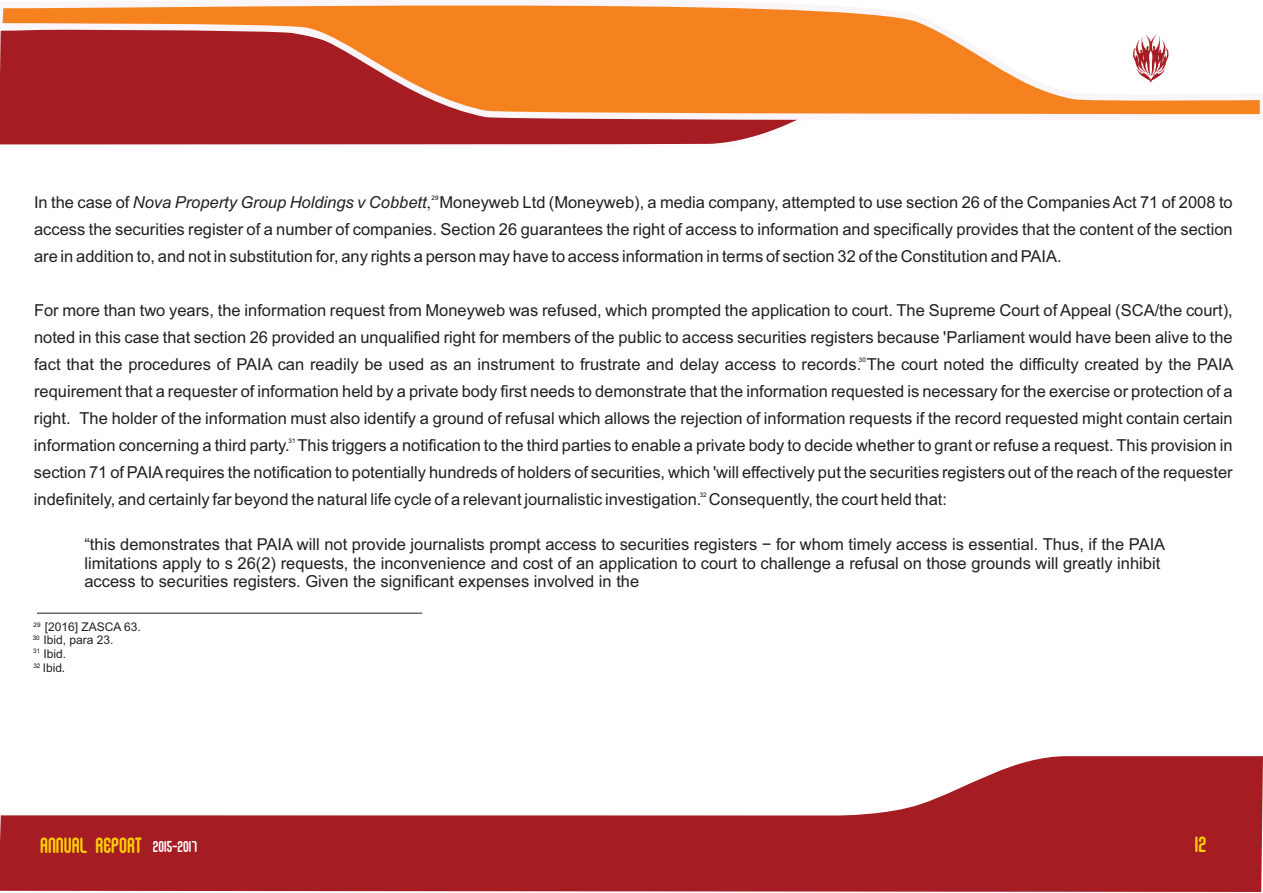
<style>
.page{position:relative;width:1263px;height:893px;background:#fff}
.page>*{position:absolute;margin:0;border:0;box-sizing:border-box;transform-origin:0 0}
.t1{font:21px "False Positive Round BRK";color:#fdcd07}
.t2{font:16.5px/27px "Arial";color:#231f20;text-align:justify}
.t3{font:12px/13.6px "Arial";color:#231f20}
.t4{font:6.3px/12.5px "Arial";color:#030506}
.s1{font-style:italic}
.s2{font-family:"Times New Roman"}
.s3{font-family:"Cambria"}
.s4{font-size:15px;color:#fffbfd}
</style>
<div class="page">
<svg style="left:0;top:756px;width:1263px;height:136px;fill:#a51c22"></svg>
<svg style="left:0;top:5px;width:1260px;height:140px"></svg>
<hr style="left:37px;top:613px;width:385px;height:1px;background:#231f20">
<p class="t2" style="left:34px;top:190px;width:1200px">In the case of <span class="s1">Nova Property Group Holdings v Cobbett</span><span class="s2">,</span> Moneyweb Ltd (Moneyweb), a media company, attempted to use section 26 of the Companies Act 71 of 2008 to access the securities register of a number of companies. Section 26 guarantees the right of access to information and specifically provides that the content of the section are in addition to, and not in substitution for, any rights a person may have to access information in terms of section 32 of the Constitution andPAIA.</p>
<p class="t2" style="left:34px;top:298px;width:1201px">For more than two years, the information request from Moneyweb was refused, which prompted the application to court. The Supreme Court of Appeal (SCA/the court), noted in this case that section 26 provided an unqualified right for members of the public to access securities registers because 'Parliament would have been alive to the fact that the procedures of PAIA can readily be used as an instrument to frustrate and delay access to records. The court noted the difficulty created by the PAIA requirement that a requester of information held by a private body first needs to demonstrate that the information requested is necessary for the exercise or protection of a right. The holder of the information must also identify a ground of refusal which allows the rejection of information requests if the record requested might contain certain information concerning a third party. This triggers a notification to the third parties to enable a private body to decide whether to grant or refuse a request. This provision in section 71 of PAIArequires the notification to potentially hundreds of holders of securities, which 'will effectively put the securities registers out of the reach of the requester indefinitely, and certainly far beyond the natural life cycle of a relevant journalistic investigation. Consequently, the court held that:</p>
<p class="t2" style="left:84px;top:537px;width:1082px;line-height:18.5px;text-align:left">“this demonstrates that PAIA will not provide journalists prompt access to securities registers − for whom timely access is essential. Thus, if the PAIA limitations apply to s 26(2) requests, the inconvenience and cost of an application to court to challenge a refusal on those grounds will greatly inhibit access to securities registers. Given the significant expenses involved in the</p>
<p class="t3" style="left:43px;top:621px;width:100px">[2016] ZASCA 63.<br>Ibid, para 23.<br>Ibid.<br>Ibid<span class="s3">.</span></p>
<p class="t4" style="left:432px;top:192px;width:8px">29</p>
<p class="t4" style="left:859px;top:354px;width:8px">30</p>
<p class="t4" style="left:289px;top:435px;width:8px">31</p>
<p class="t4" style="left:700px;top:489px;width:8px">32</p>
<p class="t4" style="left:33px;top:619px;width:9px">29<br>30</p>
<p class="t4" style="left:33px;top:646px;width:8px">31</p>
<p class="t4" style="left:33px;top:660px;width:8px">32</p>
<p class="t1" style="left:40px;top:838px;width:158px">ANNUAL REPORT <span class="s4">2015-2017</span></p>
<p class="t1" style="left:1195px;top:836px;width:13px">12</p>
</div>
